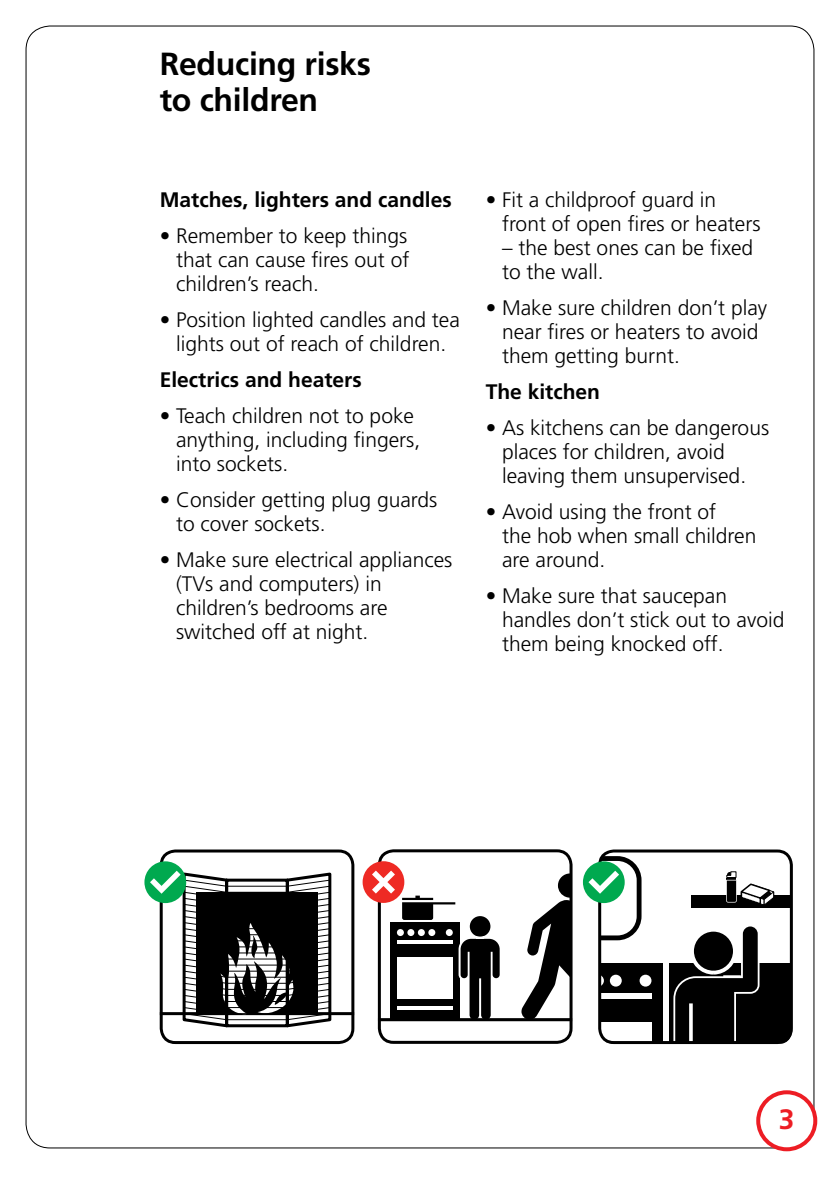
<style>
.page{position:relative;width:840px;height:1191px;background:#fff}
.page>*{position:absolute;margin:0;border:0;box-sizing:border-box;transform-origin:0 0}
.t1{font:700 32px/36px "Frutiger";letter-spacing:-.01em;color:#000}
.t2{font:700 28px "Frutiger";color:#ed1d24}
.t3{font:300 21px/24px "Frutiger";color:#000}
.t4{font:700 21px "Frutiger";color:#000}
</style>
<div class="page">
<svg style="left:144px;top:861px;width:42px;height:42px"></svg>
<svg style="left:150px;top:849px;width:204px;height:195px"></svg>
<svg style="left:582px;top:861px;width:42px;height:42px"></svg>
<svg style="left:588px;top:849px;width:204px;height:195px"></svg>
<div style="left:362px;top:861px;width:42px;height:42px;background:#ee2a24;border-radius:50%"></div>
<svg style="left:372px;top:849px;width:200px;height:194px"></svg>
<div style="left:755px;top:1090px;width:61px;height:61px;border:4px solid #ed1d24;border-radius:50%"></div>
<h1 class="t1" style="left:160px;top:46px;width:213px">Reducing risks to children</h1>
<h2 class="t4" style="left:160px;top:187px;width:293px">Matches, lighters and candles</h2>
<p class="t3" style="left:176px;top:224px;width:235px;text-align:justify;text-indent:-16px">• Remember to keep things that can cause fires out of children’s reach.</p>
<p class="t3" style="left:160px;top:308px;width:301px;text-align:center">• Position lighted candles and tea lights out of reach of children.</p>
<h2 class="t4" style="left:160px;top:367px;width:203px">Electrics and heaters</h2>
<p class="t3" style="left:176px;top:404px;width:245px;text-indent:-16px">• Teach children not to poke anything, including fingers, into sockets.</p>
<p class="t3" style="left:176px;top:488px;width:263px;text-indent:-16px">• Consider getting plug guards to cover sockets.</p>
<p class="t3" style="left:176px;top:548px;width:278px;text-indent:-16px">• Make sure electrical appliances (TVs and computers) in children’s bedrooms are switched off at night.</p>
<p class="t3" style="left:501px;top:188px;width:260px;text-indent:-16px">• Fit a childproof guard in front of open fires or heaters</p>
<p class="t3" style="left:501px;top:236px;width:252px">– the best ones can be fixed to the wall.</p>
<p class="t3" style="left:501px;top:296px;width:266px;text-indent:-16px">• Make sure children don’t play near fires or heaters to avoid them getting burnt.</p>
<h2 class="t4" style="left:485px;top:379px;width:116px">The kitchen</h2>
<p class="t3" style="left:501px;top:416px;width:268px;text-indent:-16px">• As kitchens can be dangerous places for children, avoid leaving them unsupervised.</p>
<p class="t3" style="left:501px;top:500px;width:256px;text-indent:-16px">• Avoid using the front of<br>the hob when small children are around.</p>
<p class="t3" style="left:501px;top:584px;width:284px;text-indent:-16px">• Make sure that saucepan handles don’t stick out to avoid them being knocked off.</p>
<h2 class="t2" style="left:778px;top:1103px;width:17px">3</h2>
</div>
